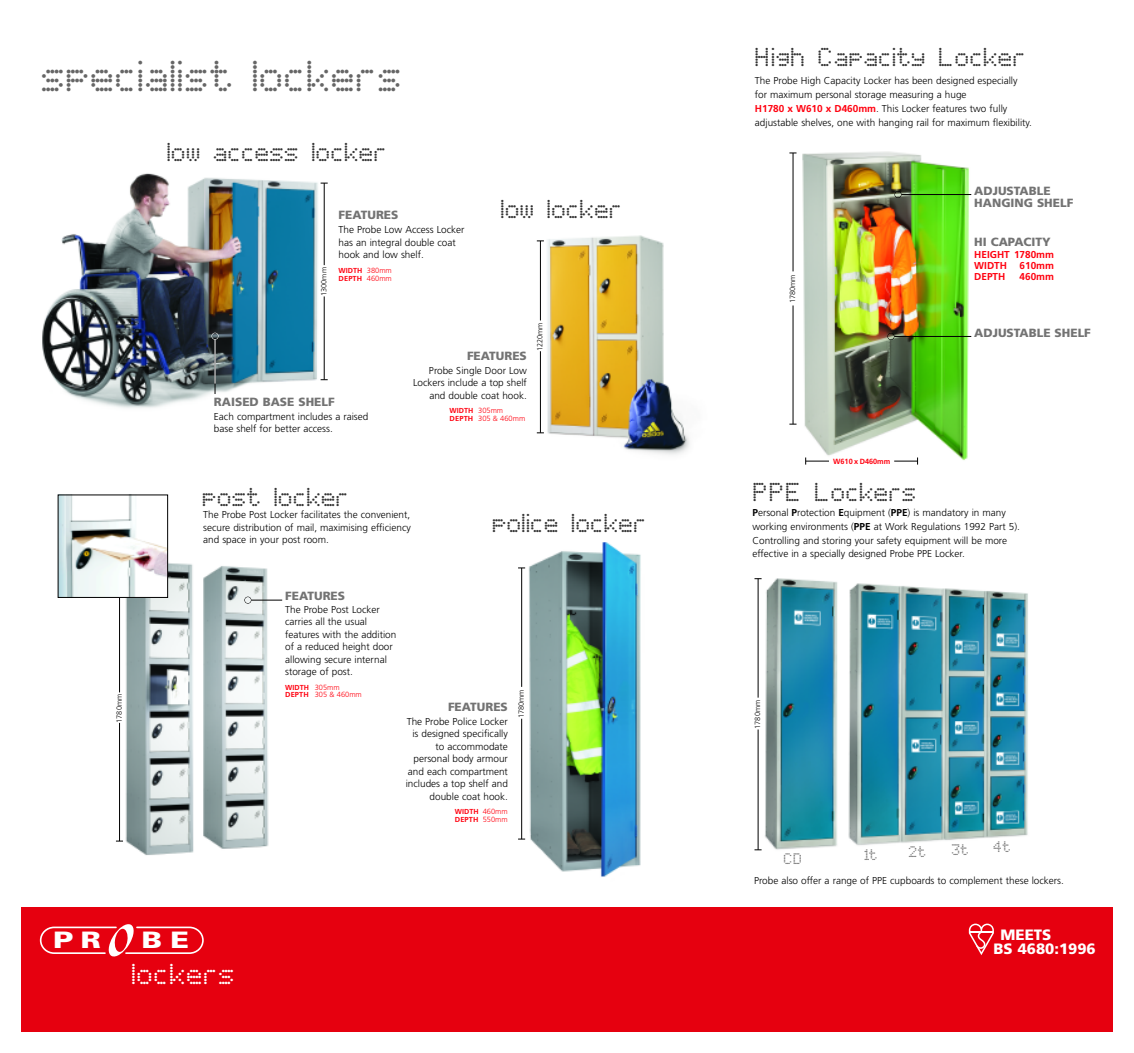
<style>
.page{position:relative;width:1134px;height:1053px;background:#fff}
.page>*{position:absolute;margin:0;border:0;box-sizing:border-box;transform-origin:0 0}
.t1{font:700 37.5px "MATRIX Extra";color:#666}
.t2{font:700 25px "MATRIX Extra";letter-spacing:.02em;color:#fff}
.t3{font:900 22.75px "Zurich BT";color:#fff;scale:1.26 1}
.t4{font:700 22.5px "MATRIX Extra";color:#333}
.t5{font:900 15px/13.8px "Frutiger";color:#fff}
.t6{font:700 13.38px "MATRIX Extra";letter-spacing:-.075em;color:#737373}
.t7{font:900 11.88px/12.5px "Frutiger";color:#737373}
.t8{font:300 10px/12.5px "Frutiger";color:#000}
.t9{font:700 10px/11.2px "Frutiger";color:#ff000f;text-align:justify}
.t10{font:300 7.5px "Frutiger";color:#000}
.t11{font:300 7.5px "Frutiger";color:#ff000f}
.t12{font:700 7.5px "Frutiger";color:#ff000f}
.t13{font:700 7.25px/7.5px "Frutiger";color:#ff000f}
.s1{font-weight:300;font-size:7.5px}
.s2{font-weight:700;font-size:7.25px}
.s3{font-weight:700;color:#ff000f}
.s4{font-weight:700}
</style>
<div class="page">
<img style="left:75px;top:556px;width:200px;height:299px">
<img style="left:518px;top:542px;width:123px;height:335px">
<img style="left:42px;top:173px;width:286px;height:235px">
<img style="left:541px;top:235px;width:149px;height:220px">
<hr style="left:540px;top:241px;width:1px;height:79px;background:#000">
<hr style="left:540px;top:351px;width:1px;height:82px;background:#000">
<hr style="left:324px;top:183px;width:1px;height:82px;background:#000">
<hr style="left:324px;top:296px;width:1px;height:83px;background:#000">
<hr style="left:119px;top:575px;width:1px;height:117px;background:#000">
<hr style="left:119px;top:722px;width:1px;height:119px;background:#000">
<hr style="left:521px;top:568px;width:1px;height:118px;background:#000">
<hr style="left:521px;top:718px;width:1px;height:121px;background:#000">
<hr style="left:215px;top:339px;width:1px;height:55px;background:#000">
<hr style="left:215px;top:339px;width:1px;height:44px;background:#fff">
<div style="left:211px;top:332px;width:8px;height:8px;border:1px solid #fff;border-radius:50%"></div>
<hr style="left:251px;top:600px;width:31px;height:1px;background:#000">
<div style="left:244px;top:596px;width:7px;height:7px;border:1px solid #000;border-radius:50%"></div>
<div style="left:21px;top:907px;width:1092px;height:124px;background:#e6000f"></div>
<img style="left:60px;top:496px;width:106px;height:99px">
<img style="left:754px;top:578px;width:274px;height:273px">
<img style="left:789px;top:151px;width:183px;height:313px">
<hr style="left:793px;top:153px;width:1px;height:118px;background:#000">
<hr style="left:793px;top:305px;width:1px;height:119px;background:#000">
<hr style="left:758px;top:578px;width:1px;height:119px;background:#000">
<hr style="left:758px;top:729px;width:1px;height:120px;background:#000">
<svg style="left:805px;top:457px;width:24px;height:7px"></svg>
<svg style="left:894px;top:457px;width:24px;height:7px"></svg>
<hr style="left:901px;top:194px;width:70px;height:1px;background:#000">
<div style="left:894px;top:191px;width:7px;height:7px;border:1px solid #000;border-radius:50%"></div>
<hr style="left:894px;top:336px;width:77px;height:1px;background:#000">
<div style="left:887px;top:333px;width:7px;height:7px;border:1px solid #000;border-radius:50%"></div>
<svg style="left:40px;top:924px;width:164px;height:32px"></svg>
<svg style="left:969px;top:923px;width:25px;height:32px"></svg>
<h1 class="t1" style="left:43px;top:56px;width:363px">specialist lockers</h1>
<h3 class="t4" style="left:168px;top:140px;width:222px">low access locker</h3>
<p class="t10" style="left:321px;top:296px;width:30px;rotate:-90deg">1300mm</p>
<p class="t7" style="left:339px;top:210px;width:61px">FEATURES</p>
<h3 class="t4" style="left:501px;top:197px;width:123px">low locker</h3>
<p class="t8" style="left:339px;top:224px;width:127px">The Probe Low Access Locker has an integral double coat hook and low shelf.</p>
<p class="t13" style="left:339px;top:267px;width:55px">WIDTH <span class="s1">380mm<br></span>DEPTH <span class="s1">460mm</span></p>
<p class="t7" style="left:214px;top:396px;width:122px">RAISED BASE SHELF</p>
<p class="t8" style="left:214px;top:411px;width:156px">Each compartment includes a raised base shelf for better access.</p>
<p class="t7" style="left:467px;top:350px;width:61px">FEATURES</p>
<p class="t8" style="left:413px;top:365px;width:115px;text-align:right">Probe Single Door Low<br>Lockers include a top shelf and double coat hook.</p>
<p class="t13" style="left:450px;top:408px;width:55px">WIDTH <span class="s1">305mm</span></p>
<p class="t11" style="left:450px;top:415px;width:77px"><span class="s2">DEPTH</span> 305 &amp; 460mm</p>
<p class="t10" style="left:537px;top:351px;width:30px;rotate:-90deg">1220mm</p>
<p class="t10" style="left:116px;top:722px;width:30px;rotate:-90deg">1780mm</p>
<h3 class="t4" style="left:203px;top:485px;width:148px">post locker</h3>
<p class="t8" style="left:203px;top:509px;width:209px;text-align:justify">The Probe Post Locker facilitates the convenient, secure distribution of mail, maximising efficiency and space in your post room.</p>
<h3 class="t4" style="left:493px;top:511px;width:156px">police locker</h3>
<p class="t7" style="left:285px;top:590px;width:61px">FEATURES</p>
<p class="t8" style="left:285px;top:603px;width:113px">The Probe Post Locker carries all the usual features with the addition of a reduced height door allowing secure internal storage of post.</p>
<p class="t13" style="left:285px;top:684px;width:56px">WIDTH <span class="s1">305mm</span></p>
<p class="t11" style="left:285px;top:691px;width:78px"><span class="s2">DEPTH</span> 305 &amp; 460mm</p>
<p class="t7" style="left:448px;top:701px;width:61px">FEATURES</p>
<p class="t8" style="left:406px;top:715px;width:104px;text-align:right">The Probe Police Locker is designed specifically to accommodate personal body armour and each compartment includes a top shelf and double coat hook.</p>
<p class="t13" style="left:455px;top:808px;width:54px">WIDTH <span class="s1">460mm<br></span>DEPTH <span class="s1">550mm</span></p>
<p class="t10" style="left:518px;top:718px;width:30px;rotate:-90deg">1780mm</p>
<h3 class="t4" style="left:756px;top:45px;width:273px">High Capacity Locker</h3>
<p class="t8" style="left:755px;top:75px;width:278px;line-height:13.8px">The Probe High Capacity Locker has been designed especially for maximum personal storage measuring a huge<br><span class="s3">H1780 x W610 x D460mm</span>. This Locker features two fully adjustable shelves, one with hanging rail for maximum flexibility.</p>
<p class="t10" style="left:790px;top:303px;width:30px;rotate:-90deg">1780mm</p>
<p class="t12" style="left:833px;top:458px;width:59px">W610 x D460mm</p>
<p class="t7" style="left:974px;top:185px;width:101px">ADJUSTABLE<br>HANGING SHELF</p>
<p class="t7" style="left:974px;top:237px;width:78px">HI CAPACITY</p>
<p class="t9" style="left:974px;top:249px;width:81px">HEIGHT 1780mm WIDTH 610mm DEPTH</p>
<p class="t9" style="left:1019px;top:272px;width:36px">460mm</p>
<p class="t7" style="left:974px;top:327px;width:118px">ADJUSTABLE SHELF</p>
<h3 class="t4" style="left:754px;top:479px;width:165px">PPE Lockers</h3>
<p class="t8" style="left:752px;top:506px;width:269px;line-height:13.8px"><span class="s4">P</span>ersonal <span class="s4">P</span>rotection <span class="s4">E</span>quipment (<span class="s4">PPE</span>) is mandatory in many working environments (<span class="s4">PPE</span> at Work Regulations 1992 Part 5).<br>Controlling and storing your safety equipment will be more effective in a specially designed Probe PPE Locker.</p>
<p class="t10" style="left:755px;top:728px;width:30px;rotate:-90deg">1780mm</p>
<h3 class="t6" style="left:784px;top:851px;width:21px">CD</h3>
<h3 class="t6" style="left:865px;top:847px;width:15px">1t</h3>
<h3 class="t6" style="left:909px;top:844px;width:19px">2t</h3>
<h3 class="t6" style="left:952px;top:842px;width:19px">3t</h3>
<h3 class="t6" style="left:994px;top:839px;width:19px">4t</h3>
<p class="t8" style="left:754px;top:875px;width:311px">Probe also offer a range of PPE cupboards to complement these lockers.</p>
<h3 class="t3" style="left:53px;top:932px;width:39px">PR</h3>
<h3 class="t3" style="left:142px;top:932px;width:39px">B E</h3>
<h3 class="t5" style="left:993px;top:929px;width:104px;text-indent:7px">MEETS<br>BS 4680:1996</h3>
<h2 class="t2" style="left:132px;top:960px;width:105px">lockers</h2>
</div>
